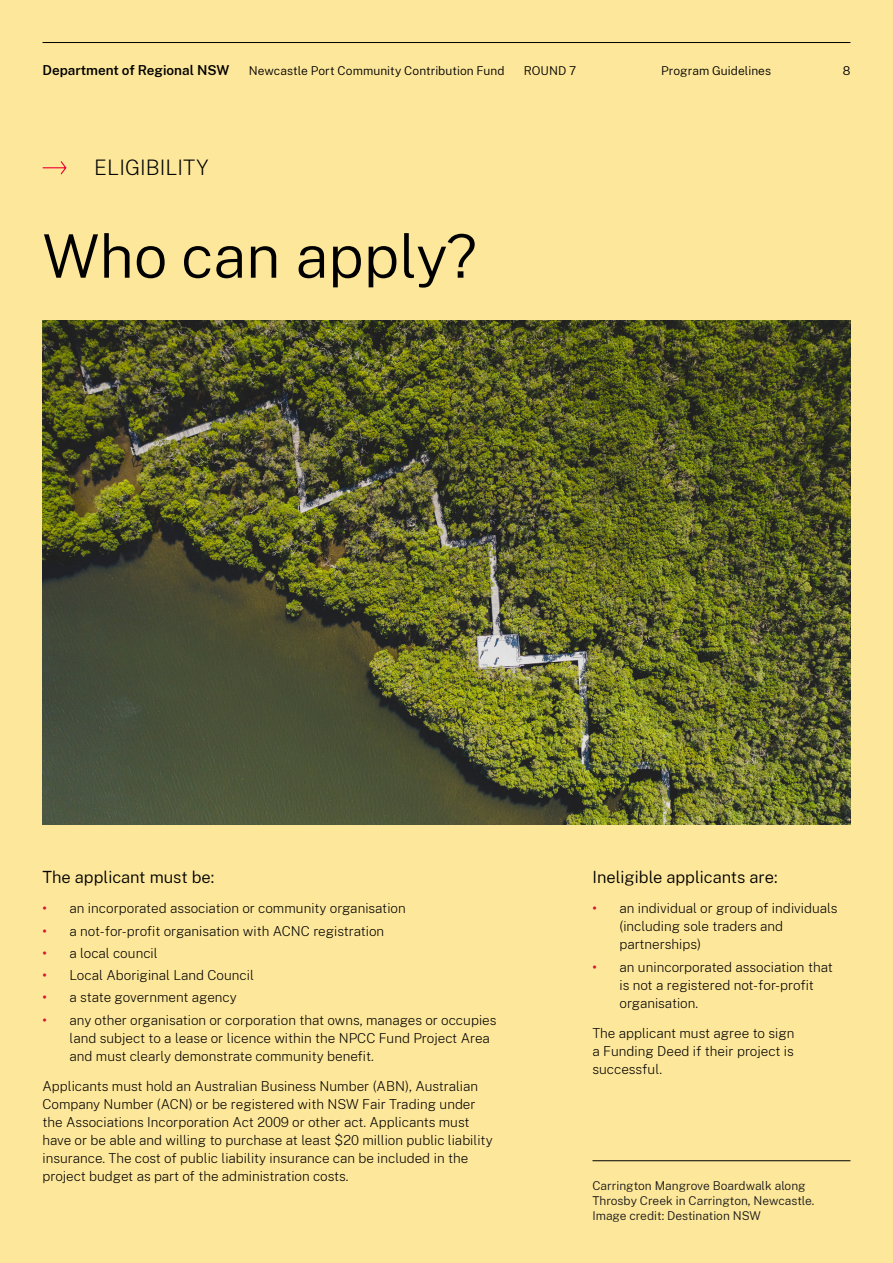
<style>
.page{position:relative;width:893px;height:1263px;background:#fde79a}
.page>*{position:absolute;margin:0;border:0;box-sizing:border-box;transform-origin:0 0}
.t1{font:300 60px "Public Sans NSW";color:#000}
.t2{font:200 21px "Public Sans NSW";color:#000}
.t3{font:300 16.5px "Public Sans NSW";color:#000}
.t4{font:200 13.5px/18px "Public Sans NSW";color:#000}
.t5{font:600 13.5px "Public Sans NSW";color:#000}
.t6{font:300 12px/15px "Public Sans NSW";color:#1a1a1a}
.t7{font:300 12px "Public Sans NSW";letter-spacing:.005em;color:#000}
.s1{font-weight:600;color:#d7153a}
</style>
<div class="page">
<hr style="left:592px;top:1160px;width:258px;height:1px;background:#000">
<hr style="left:43px;top:42px;width:807px;height:1px;background:#000">
<svg style="left:43px;top:161px;width:23px;height:13px"></svg>
<img style="left:43px;top:320px;width:807px;height:504px">
<p class="t5" style="left:43px;top:60px;width:188px">Department of Regional NSW</p>
<p class="t7" style="left:249px;top:62px;width:257px">Newcastle Port Community Contribution Fund</p>
<p class="t7" style="left:524px;top:62px;width:54px">ROUND 7</p>
<p class="t7" style="left:661px;top:62px;width:111px">Program Guidelines</p>
<p class="t7" style="left:843px;top:62px;width:9px">8</p>
<h2 class="t2" style="left:94px;top:152px;width:116px">ELIGIBILITY</h2>
<h3 class="t1" style="left:43px;top:212px;width:436px">Who can apply?</h3>
<p class="t3" style="left:43px;top:864px;width:173px">The applicant must be:</p>
<p class="t4" style="left:43px;top:898px;width:365px"><span class="s1">•</span> an incorporated association or community organisation</p>
<p class="t4" style="left:43px;top:921px;width:343px"><span class="s1">•</span> a not-for-profit organisation with ACNC registration</p>
<p class="t4" style="left:43px;top:943px;width:117px"><span class="s1">•</span> a local council</p>
<p class="t4" style="left:43px;top:965px;width:213px"><span class="s1">•</span> Local Aboriginal Land Council</p>
<p class="t4" style="left:43px;top:987px;width:196px"><span class="s1">•</span> a state government agency</p>
<p class="t4" style="left:70px;top:1010px;width:428px;text-indent:-27px"><span class="s1">•</span> any other organisation or corporation that owns, manages or occupies land subject to a lease or licence within the NPCC Fund Project Area and must clearly demonstrate community benefit.</p>
<p class="t4" style="left:43px;top:1076px;width:452px">Applicants must hold an Australian Business Number (ABN), Australian Company Number (ACN) or be registered with NSW Fair Trading under the Associations Incorporation Act 2009 or other act. Applicants must have or be able and willing to purchase at least $20 million public liability insurance. The cost of public liability insurance can be included in the project budget as part of the administration costs.</p>
<p class="t3" style="left:592px;top:864px;width:187px">Ineligible applicants are:</p>
<p class="t4" style="left:619px;top:898px;width:219px;text-indent:-27px"><span class="s1">•</span> an individual or group of individuals (including sole traders and partnerships)</p>
<p class="t4" style="left:619px;top:957px;width:215px;text-indent:-27px"><span class="s1">•</span> an unincorporated association that is not a registered not-for-profit organisation.</p>
<p class="t4" style="left:592px;top:1023px;width:203px;text-align:justify">The applicant must agree to sign a Funding Deed if their project is successful.</p>
<p class="t6" style="left:592px;top:1178px;width:224px">Carrington Mangrove Boardwalk along<br>Throsby Creek in Carrington, Newcastle.<br>Image credit: Destination NSW</p>
</div>
